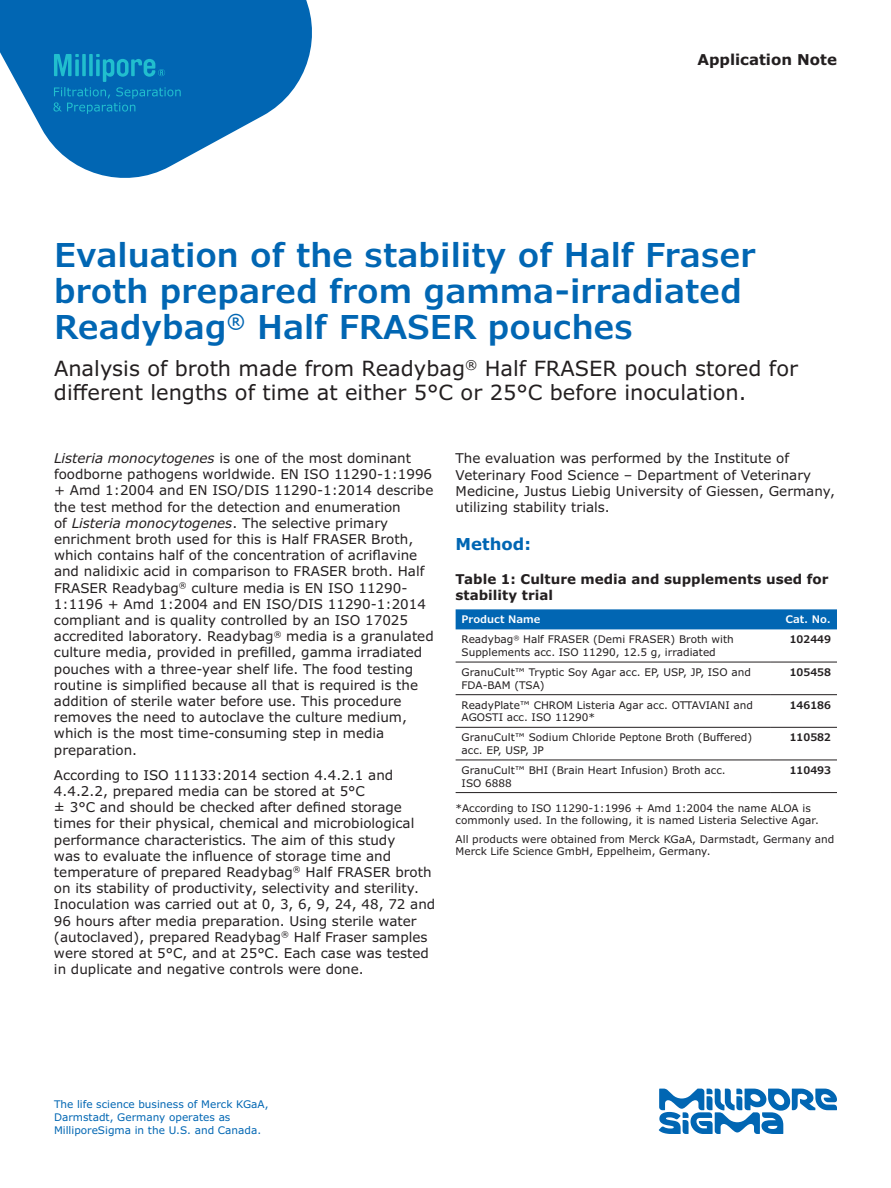
<style>
.page{position:relative;width:891px;height:1188px;background:#fff}
.page>*{position:absolute;margin:0;border:0;box-sizing:border-box;transform-origin:0 0}
.t1{font:600 33px/36px "Verdana Pro";color:#0166b3}
.t2{font:21px/24px "Verdana Pro";color:#231f20}
.t3{font:700 16.5px "Verdana Pro";color:#0166b3}
.t4{font:700 15px "Verdana Pro";color:#231f20}
.t5{font:13.5px/16.2px "Verdana Pro";color:#231f20}
.t6{font:700 13.5px/16.2px "Verdana Pro";color:#231f20}
.t7{font:10.5px/12.6px "Verdana Pro";color:#231f20}
.t8{font:10.5px/12.6px "Verdana Pro";color:#0166b3}
.t9{font:600 10.5px "Verdana Pro";color:#231f20}
.t10{font:600 10.5px "Verdana Pro";color:#fff}
.s1{font-style:italic}
</style>
<div class="page">
<svg style="left:0;top:0;width:312px;height:178px;fill:#0166b3"></svg>
<svg style="left:53px;top:54px;width:128px;height:60px;background:#0778b8"></svg>
<div style="left:456px;top:609px;width:381px;height:20px;background:#0166b3"></div>
<hr style="left:456px;top:662px;width:314px;height:1px;background:#231f20">
<hr style="left:770px;top:662px;width:67px;height:1px;background:#231f20">
<hr style="left:456px;top:694px;width:314px;height:1px;background:#231f20">
<hr style="left:770px;top:694px;width:67px;height:1px;background:#231f20">
<hr style="left:456px;top:727px;width:314px;height:1px;background:#231f20">
<hr style="left:770px;top:727px;width:67px;height:1px;background:#231f20">
<hr style="left:456px;top:760px;width:314px;height:1px;background:#231f20">
<hr style="left:770px;top:760px;width:67px;height:1px;background:#231f20">
<hr style="left:456px;top:792px;width:314px;height:1px;background:#231f20">
<hr style="left:770px;top:792px;width:67px;height:1px;background:#231f20">
<svg style="left:659px;top:1089px;width:178px;height:45px"></svg>
<p class="t4" style="left:697px;top:50px;width:141px">Application Note</p>
<h1 class="t1" style="left:54px;top:237px;width:703px">Evaluation of the stability of Half Fraser broth prepared from gamma-irradiated<br>Readybag<sup>®</sup> Half FRASER pouches</h1>
<h2 class="t2" style="left:54px;top:357px;width:746px">Analysis of broth made from Readybag<sup>®</sup> Half FRASER pouch stored for different lengths of time at either 5°C or 25°C before inoculation.</h2>
<p class="t5" style="left:54px;top:450px;width:381px"><span class="s1">Listeria monocytogenes</span> is one of the most dominant foodborne pathogens worldwide. EN ISO 11290-1:1996 + Amd 1:2004 and EN ISO/DIS 11290-1:2014 describe the test method for the detection and enumeration<br>of <span class="s1">Listeria monocytogenes</span>. The selective primary enrichment broth used for this is Half FRASER Broth, which contains half of the concentration of acriflavine and nalidixic acid in comparison to FRASER broth. Half FRASER Readybag<sup>®</sup> culture media is EN ISO 11290- 1:1196 + Amd 1:2004 and EN ISO/DIS 11290-1:2014 compliant and is quality controlled by an ISO 17025 accredited laboratory. Readybag<sup>®</sup> media is a granulated culture media, provided in prefilled, gamma irradiated pouches with a three-year shelf life. The food testing routine is simplified because all that is required is the addition of sterile water before use. This procedure removes the need to autoclave the culture medium, which is the most time-consuming step in media preparation.</p>
<p class="t5" style="left:54px;top:767px;width:383px">According to ISO 11133:2014 section 4.4.2.1 and 4.4.2.2, prepared media can be stored at 5°C<br>± 3°C and should be checked after defined storage times for their physical, chemical and microbiological performance characteristics. The aim of this study<br>was to evaluate the influence of storage time and temperature of prepared Readybag<sup>®</sup> Half FRASER broth on its stability of productivity, selectivity and sterility.<br>Inoculation was carried out at 0, 3, 6, 9, 24, 48, 72 and 96 hours after media preparation. Using sterile water (autoclaved), prepared Readybag<sup>®</sup> Half Fraser samples were stored at 5°C, and at 25°C. Each case was tested in duplicate and negative controls were done.</p>
<p class="t5" style="left:456px;top:451px;width:381px">The evaluation was performed by the Institute of Veterinary Food Science – Department of Veterinary Medicine, Justus Liebig University of Giessen, Germany, utilizing stability trials.</p>
<p class="t3" style="left:456px;top:533px;width:77px">Method:</p>
<p class="t6" style="left:456px;top:571px;width:374px">Table 1: Culture media and supplements used for stability trial</p>
<p class="t10" style="left:462px;top:613px;width:80px">Product Name</p>
<p class="t10" style="left:785px;top:613px;width:47px">Cat. No.</p>
<p class="t7" style="left:462px;top:633px;width:274px">Readybag<sup>®</sup> Half FRASER (Demi FRASER) Broth with<br>Supplements acc. ISO 11290, 12.5 g, irradiated</p>
<p class="t9" style="left:790px;top:633px;width:43px">102449</p>
<p class="t7" style="left:462px;top:666px;width:291px">GranuCult™ Tryptic Soy Agar acc. EP, USP, JP, ISO and<br>FDA-BAM (TSA)</p>
<p class="t9" style="left:790px;top:665px;width:43px">105458</p>
<p class="t7" style="left:462px;top:699px;width:293px">ReadyPlate™ CHROM Listeria Agar acc. OTTAVIANI and<br>AGOSTI acc. ISO 11290*</p>
<p class="t9" style="left:790px;top:698px;width:43px">146186</p>
<p class="t7" style="left:462px;top:731px;width:292px">GranuCult™ Sodium Chloride Peptone Broth (Buffered) acc. EP, USP, JP</p>
<p class="t9" style="left:790px;top:731px;width:43px">110582</p>
<p class="t7" style="left:462px;top:764px;width:266px">GranuCult™ BHI (Brain Heart Infusion) Broth acc.<br>ISO 6888</p>
<p class="t9" style="left:790px;top:763px;width:43px">110493</p>
<p class="t7" style="left:456px;top:802px;width:365px">*According to ISO 11290-1:1996 + Amd 1:2004 the name ALOA is commonly used. In the following, it is named Listeria Selective Agar.</p>
<p class="t7" style="left:456px;top:833px;width:380px">All products were obtained from Merck KGaA, Darmstadt, Germany and<br>Merck Life Science GmbH, Eppelheim, Germany.</p>
<p class="t8" style="left:54px;top:1098px;width:216px">The life science business of Merck KGaA,<br>Darmstadt, Germany operates as<br>MilliporeSigma in the U.S. and Canada.</p>
</div>
